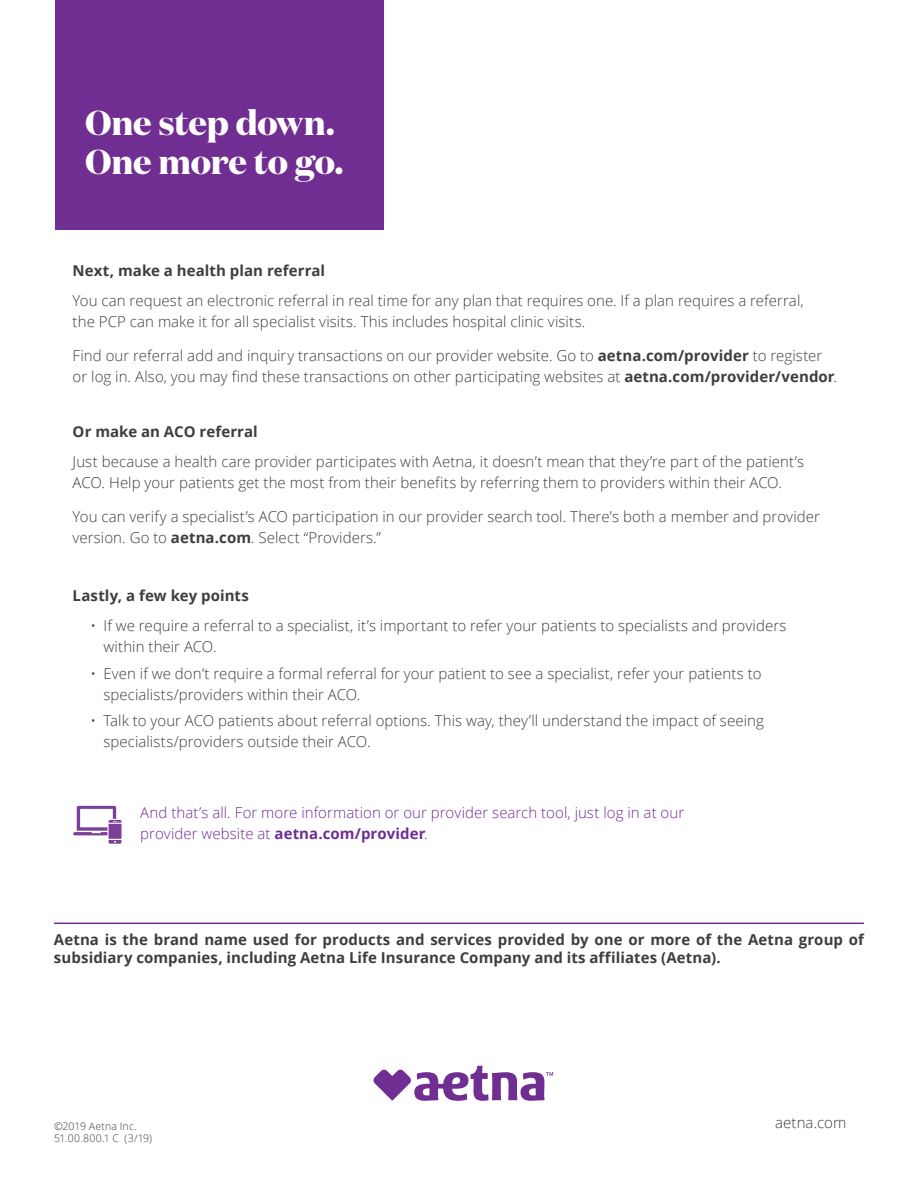
<style>
.page{position:relative;width:918px;height:1188px;background:#fff}
.page>*{position:absolute;margin:0;border:0;box-sizing:border-box;transform-origin:0 0}
.t1{font:700 34.5px/39px "Domaine Disp";letter-spacing:-.01em;color:#fff}
.t2{font:300 15px/21px "Open Sans";letter-spacing:.005em;color:#3e3e3f}
.t3{font:700 15px/18px "Open Sans";letter-spacing:.005em;color:#3e3e3f}
.t4{font:300 15px/21px "Open Sans";letter-spacing:.005em;color:#702d92}
.t5{font:300 10.5px "Open Sans";letter-spacing:.02em;color:#3e3e3f}
.s1{font-weight:700}
</style>
<div class="page">
<hr style="left:54px;top:923px;width:810px;height:1px;background:#702d92">
<div style="left:55px;top:0;width:328px;height:230px;background:#702d92"></div>
<svg style="left:73px;top:806px;width:48px;height:38px"></svg>
<svg style="left:373px;top:1066px;width:180px;height:35px"></svg>
<h2 class="t1" style="left:85px;top:102px;width:260px">One step down.<br>One more to go.</h2>
<h3 class="t3" style="left:73px;top:261px;width:254px">Next, make a health plan referral</h3>
<p class="t2" style="left:73px;top:289px;width:733px">You can request an electronic referral in real time for any plan that requires one. If a plan requires a referral, the PCP can make it for all specialist visits. This includes hospital clinic visits.</p>
<p class="t2" style="left:73px;top:345px;width:766px">Find our referral add and inquiry transactions on our provider website. Go to <span class="s1">aetna.com/provider</span> to register or log in. Also, you may find these transactions on other participating websites at <span class="s1">aetna.com/provider/vendor</span>.</p>
<h3 class="t3" style="left:73px;top:422px;width:187px">Or make an ACO referral</h3>
<p class="t2" style="left:73px;top:451px;width:733px">Just because a health care provider participates with Aetna, it doesn’t mean that they’re part of the patient’s<br>ACO. Help your patients get the most from their benefits by referring them to providers within their ACO.</p>
<p class="t2" style="left:73px;top:506px;width:749px">You can verify a specialist’s ACO participation in our provider search tool. There’s both a member and provider version. Go to <span class="s1">aetna.com</span>. Select “Providers.”</p>
<h3 class="t3" style="left:73px;top:587px;width:178px">Lastly, a few key points</h3>
<p class="t2" style="left:103px;top:615px;width:684px;text-indent:-13px">• If we require a referral to a specialist, it’s important to refer your patients to specialists and providers within their ACO.</p>
<p class="t2" style="left:103px;top:662px;width:660px;text-indent:-13px">• Even if we don’t require a formal referral for your patient to see a specialist, refer your patients to specialists/providers within their ACO.</p>
<p class="t2" style="left:103px;top:710px;width:662px;text-indent:-13px">• Talk to your ACO patients about referral options. This way, they’ll understand the impact of seeing specialists/providers outside their ACO.</p>
<p class="t4" style="left:140px;top:802px;width:545px">And that’s all. For more information or our provider search tool, just log in at our provider website at <span class="s1">aetna.com/provider</span>.</p>
<p class="t3" style="left:54px;top:930px;width:811px">Aetna is the brand name used for products and services provided by one or more of the Aetna group of subsidiary companies, including Aetna Life Insurance Company and its affiliates (Aetna).</p>
<p class="t5" style="left:54px;top:1119px;width:84px">©2019 Aetna Inc.</p>
<p class="t2" style="left:775px;top:1112px;width:73px">aetna.com</p>
<p class="t5" style="left:54px;top:1131px;width:100px">51.00.800.1 C (3/19)</p>
</div>
